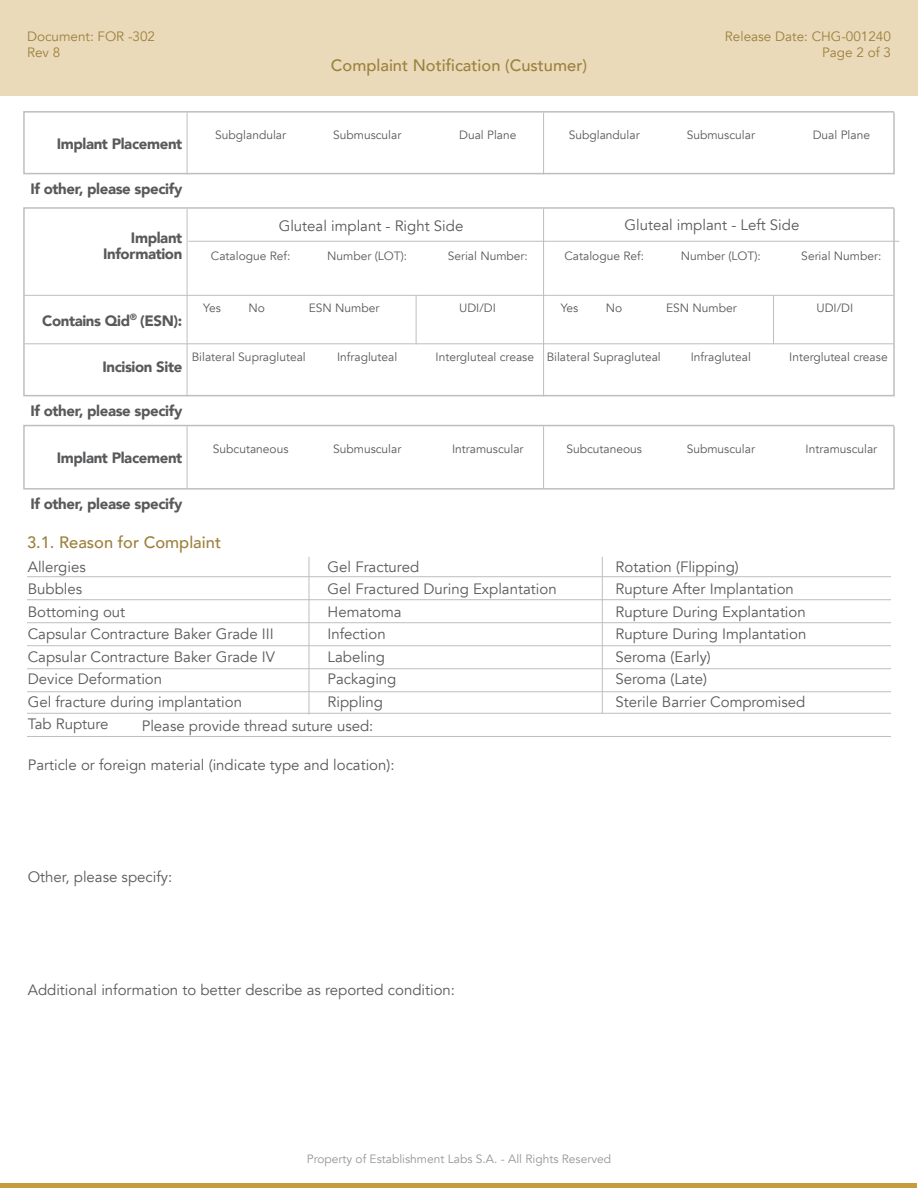
<style>
.page{position:relative;width:918px;height:1188px;background:#fff}
.page>*{position:absolute;margin:0;border:0;box-sizing:border-box;transform-origin:0 0}
.t1{font:500 16.5px "Avenir";color:#9c803c}
.t2{font:15px "Avenir";color:#58595b}
.t3{font:900 15px "Avenir";letter-spacing:-.025em;color:#58595b}
.t4{font:13.5px/16.2px "Avenir";color:#9c803c;text-align:right}
.t5{font:12px "Avenir";color:#58595b}
.t6{font:12px "Avenir";color:#939598}
</style>
<div class="page">
<hr style="left:188px;top:241px;width:711px;height:1px;background:#bcbec0">
<svg style="left:23px;top:111px;width:872px;height:64px"></svg>
<svg style="left:23px;top:424px;width:872px;height:66px"></svg>
<svg style="left:23px;top:207px;width:873px;height:190px"></svg>
<hr style="left:24px;top:295px;width:869px;height:1px;background:#bcbec0">
<hr style="left:24px;top:344px;width:869px;height:1px;background:#bcbec0">
<hr style="left:27px;top:576px;width:864px;height:1px;background:#bcbec0">
<hr style="left:27px;top:599px;width:864px;height:1px;background:#bcbec0">
<hr style="left:27px;top:622px;width:864px;height:1px;background:#bcbec0">
<hr style="left:27px;top:645px;width:864px;height:1px;background:#bcbec0">
<hr style="left:27px;top:668px;width:864px;height:1px;background:#bcbec0">
<hr style="left:27px;top:691px;width:864px;height:1px;background:#bcbec0">
<hr style="left:27px;top:713px;width:864px;height:1px;background:#bcbec0">
<hr style="left:27px;top:736px;width:864px;height:1px;background:#bcbec0">
<hr style="left:187px;top:113px;width:1px;height:61px;background:#bcbec0">
<hr style="left:187px;top:426px;width:1px;height:62px;background:#bcbec0">
<hr style="left:187px;top:209px;width:1px;height:187px;background:#bcbec0">
<hr style="left:309px;top:557px;width:1px;height:157px;background:#bcbec0">
<hr style="left:602px;top:557px;width:1px;height:156px;background:#bcbec0">
<hr style="left:543px;top:113px;width:1px;height:61px;background:#bcbec0">
<hr style="left:543px;top:426px;width:1px;height:62px;background:#bcbec0">
<hr style="left:543px;top:209px;width:1px;height:187px;background:#bcbec0">
<div style="left:1px;top:1183px;width:916px;height:5px;background:#c79b3b"></div>
<div style="left:0;top:0;width:918px;height:95px;background:#eadaba"></div>
<hr style="left:416px;top:296px;width:1px;height:48px;background:#bcbec0">
<hr style="left:773px;top:296px;width:1px;height:48px;background:#bcbec0">
<p class="t4" style="left:27px;top:29px;width:130px">Document: FOR -302</p>
<p class="t4" style="left:27px;top:45px;width:35px">Rev 8</p>
<p class="t1" style="left:331px;top:51px;width:258px">Complaint Notification (Custumer)</p>
<p class="t4" style="left:725px;top:29px;width:168px">Release Date: CHG-001240<br>Page 2 of 3</p>
<p class="t3" style="left:57px;top:131px;width:127px">Implant Placement</p>
<p class="t3" style="left:30px;top:176px;width:153px">If other, please specify</p>
<p class="t3" style="left:131px;top:225px;width:53px">Implant</p>
<p class="t3" style="left:103px;top:241px;width:81px">Information</p>
<p class="t5" style="left:215px;top:128px;width:72px">Subglandular</p>
<p class="t5" style="left:333px;top:128px;width:70px">Submuscular</p>
<p class="t5" style="left:459px;top:128px;width:59px">Dual Plane</p>
<p class="t2" style="left:279px;top:217px;width:186px">Gluteal implant - Right Side</p>
<p class="t5" style="left:211px;top:248px;width:81px">Catalogue Ref:</p>
<p class="t5" style="left:327px;top:248px;width:82px">Number (LOT):</p>
<p class="t5" style="left:448px;top:248px;width:82px">Serial Number:</p>
<p class="t5" style="left:569px;top:128px;width:72px">Subglandular</p>
<p class="t5" style="left:687px;top:128px;width:70px">Submuscular</p>
<p class="t5" style="left:813px;top:128px;width:59px">Dual Plane</p>
<p class="t2" style="left:624px;top:216px;width:176px">Gluteal implant - Left Side</p>
<p class="t5" style="left:565px;top:248px;width:81px">Catalogue Ref:</p>
<p class="t5" style="left:681px;top:248px;width:82px">Number (LOT):</p>
<p class="t5" style="left:801px;top:248px;width:82px">Serial Number:</p>
<p class="t3" style="left:42px;top:308px;width:142px">Contains Qid<sup>®</sup> (ESN):</p>
<p class="t3" style="left:102px;top:354px;width:81px">Incision Site</p>
<p class="t3" style="left:30px;top:398px;width:153px">If other, please specify</p>
<p class="t3" style="left:57px;top:445px;width:127px">Implant Placement</p>
<p class="t5" style="left:203px;top:301px;width:19px">Yes</p>
<p class="t5" style="left:248px;top:301px;width:18px">No</p>
<p class="t5" style="left:309px;top:301px;width:72px">ESN Number</p>
<p class="t5" style="left:459px;top:301px;width:38px">UDI/DI</p>
<p class="t5" style="left:561px;top:301px;width:19px">Yes</p>
<p class="t5" style="left:606px;top:301px;width:18px">No</p>
<p class="t5" style="left:666px;top:301px;width:72px">ESN Number</p>
<p class="t5" style="left:817px;top:301px;width:38px">UDI/DI</p>
<p class="t5" style="left:337px;top:349px;width:62px">Infragluteal</p>
<p class="t5" style="left:691px;top:349px;width:62px">Infragluteal</p>
<p class="t5" style="left:192px;top:349px;width:116px">Bilateral Supragluteal</p>
<p class="t5" style="left:547px;top:349px;width:116px">Bilateral Supragluteal</p>
<p class="t5" style="left:436px;top:349px;width:100px">Intergluteal crease</p>
<p class="t5" style="left:789px;top:349px;width:100px">Intergluteal crease</p>
<p class="t5" style="left:213px;top:442px;width:77px">Subcutaneous</p>
<p class="t5" style="left:333px;top:442px;width:70px">Submuscular</p>
<p class="t5" style="left:452px;top:442px;width:73px">Intramuscular</p>
<p class="t5" style="left:567px;top:442px;width:77px">Subcutaneous</p>
<p class="t5" style="left:687px;top:442px;width:70px">Submuscular</p>
<p class="t5" style="left:806px;top:442px;width:73px">Intramuscular</p>
<p class="t3" style="left:30px;top:491px;width:153px">If other, please specify</p>
<p class="t1" style="left:27px;top:528px;width:196px">3.1. Reason for Complaint</p>
<p class="t2" style="left:28px;top:558px;width:60px">Allergies</p>
<p class="t2" style="left:28px;top:580px;width:56px">Bubbles</p>
<p class="t2" style="left:28px;top:603px;width:99px">Bottoming out</p>
<p class="t2" style="left:28px;top:625px;width:248px">Capsular Contracture Baker Grade III</p>
<p class="t2" style="left:28px;top:648px;width:249px">Capsular Contracture Baker Grade IV</p>
<p class="t2" style="left:28px;top:670px;width:136px">Device Deformation</p>
<p class="t2" style="left:28px;top:693px;width:216px">Gel fracture during implantation</p>
<p class="t2" style="left:28px;top:715px;width:82px">Tab Rupture</p>
<p class="t2" style="left:28px;top:756px;width:368px">Particle or foreign material (indicate type and location):</p>
<p class="t2" style="left:328px;top:558px;width:93px">Gel Fractured</p>
<p class="t2" style="left:328px;top:580px;width:231px">Gel Fractured During Explantation</p>
<p class="t2" style="left:328px;top:603px;width:76px">Hematoma</p>
<p class="t2" style="left:328px;top:625px;width:60px">Infection</p>
<p class="t2" style="left:328px;top:648px;width:59px">Labeling</p>
<p class="t2" style="left:328px;top:670px;width:70px">Packaging</p>
<p class="t2" style="left:328px;top:693px;width:57px">Rippling</p>
<p class="t2" style="left:142px;top:717px;width:233px">Please provide thread suture used:</p>
<p class="t2" style="left:28px;top:868px;width:146px">Other, please specify:</p>
<p class="t2" style="left:28px;top:981px;width:429px">Additional information to better describe as reported condition:</p>
<p class="t2" style="left:616px;top:558px;width:125px">Rotation (Flipping)</p>
<p class="t2" style="left:616px;top:580px;width:180px">Rupture After Implantation</p>
<p class="t2" style="left:616px;top:603px;width:192px">Rupture During Explantation</p>
<p class="t2" style="left:616px;top:625px;width:192px">Rupture During Implantation</p>
<p class="t2" style="left:616px;top:648px;width:97px">Seroma (Early)</p>
<p class="t2" style="left:616px;top:670px;width:93px">Seroma (Late)</p>
<p class="t2" style="left:616px;top:693px;width:191px">Sterile Barrier Compromised</p>
<p class="t6" style="left:307px;top:1151px;width:306px">Property of Establishment Labs S.A. - All Rights Reserved</p>
</div>
